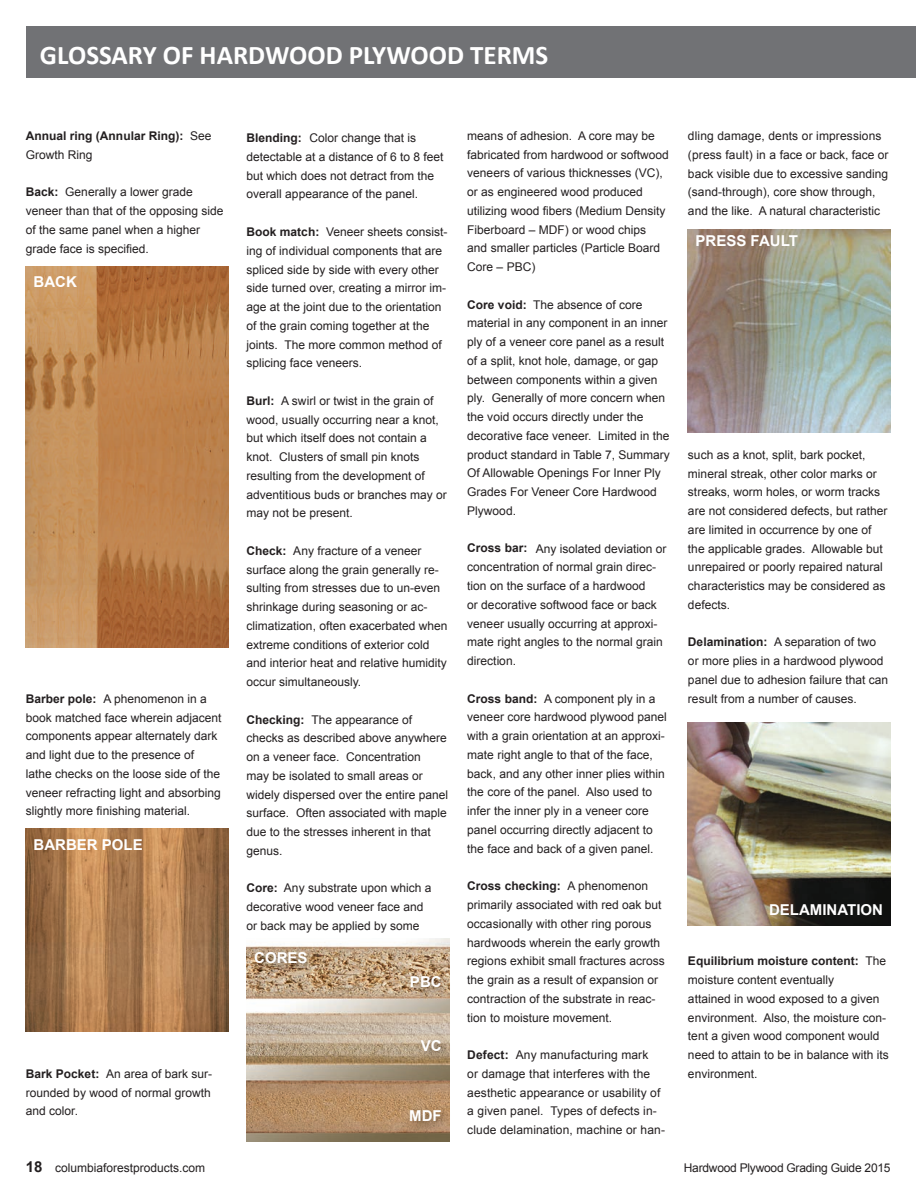
<style>
.page{position:relative;width:916px;height:1187px;background:#fff}
.page>*{position:absolute;margin:0;border:0;box-sizing:border-box;transform-origin:0 0}
.t1{font:639px "Arial";color:rgb(0 0 0/0)}
.t2{font:700 27px "Calibri";color:#fff}
.t3{font:700 15px "Arial";color:#fff}
.t4{font:12px/18.8px "Arial";color:#231f20}
.t5{font:700 12px/18.8px "Arial";color:#231f20}
.t6{font:12px "Arial";letter-spacing:-.02em;color:#231f20}
.s1{font-weight:400}
.s2{font-weight:700}
.s3{font-weight:700;font-size:15px}
</style>
<div class="page">
<img style="left:26px;top:267px;width:202px;height:381px">
<img style="left:687px;top:230px;width:203px;height:202px">
<img style="left:687px;top:722px;width:203px;height:203px">
<img style="left:26px;top:828px;width:202px;height:203px">
<img style="left:246px;top:938px;width:203px;height:203px">
<div style="left:250px;top:947px;width:68px;height:27px;background:#231f20;opacity:.46"></div>
<div style="left:26px;top:27px;width:889px;height:51px;background:#717275"></div>
<div style="left:406px;top:971px;width:45px;height:27px;background:#231f20;opacity:.46"></div>
<div style="left:417px;top:1035px;width:34px;height:26px;background:#231f20;opacity:.46"></div>
<div style="left:405px;top:1105px;width:47px;height:27px;background:#231f20;opacity:.46"></div>
<h2 class="t2" style="left:40px;top:38px;width:509px">GLOSSARY OF HARDWOOD PLYWOOD TERMS</h2>
<p class="t5" style="left:26px;top:127px;width:187px">Annual ring (Annular Ring): <span class="s1">See<br>Growth Ring</span></p>
<p class="t4" style="left:26px;top:183px;width:199px"><span class="s2">Back:</span> Generally a lower grade veneer than that of the opposing side of the same panel when a higher grade face is specified.</p>
<p class="t3" style="left:33px;top:272px;width:45px">BACK</p>
<p class="t4" style="left:26px;top:689px;width:197px"><span class="s2">Barber pole:</span> A phenomenon in a book matched face wherein adjacent components appear alternately dark and light due to the presence of lathe checks on the loose side of the veneer refracting light and absorbing slightly more finishing material.</p>
<p class="t3" style="left:33px;top:835px;width:111px">BARBER POLE</p>
<p class="t4" style="left:26px;top:1064px;width:188px;text-align:justify"><span class="s2">Bark Pocket:</span> An area of bark sur&shy;rounded by wood of normal growth and color.</p>
<p class="t4" style="left:467px;top:126px;width:203px">means of adhesion. A core may be fabricated from hardwood or softwood veneers of various thicknesses (VC), or as engineered wood produced utilizing wood fibers (Medium Density<br>Fiberboard – MDF) or wood chips and smaller particles (Particle Board<br>Core – PBC)</p>
<p class="t4" style="left:467px;top:295px;width:204px"><span class="s2">Core void:</span> The absence of core material in any component in an inner ply of a veneer core panel as a result of a split, knot hole, damage, or gap between components within a given ply. Generally of more concern when the void occurs directly under the decorative face veneer. Limited in the product standard in Table 7, Summary<br>Of Allowable Openings For Inner Ply<br>Grades For Veneer Core Hardwood<br>Plywood.</p>
<p class="t4" style="left:467px;top:539px;width:201px"><span class="s2">Cross bar:</span> Any isolated deviation or concentration of normal grain direc&shy;tion on the surface of a hardwood<br>or decorative softwood face or back veneer usually occurring at approxi&shy;mate right angles to the normal grain direction.</p>
<p class="t4" style="left:467px;top:689px;width:201px"><span class="s2">Cross band:</span> A component ply in a veneer core hardwood plywood panel with a grain orientation at an approxi&shy;mate right angle to that of the face, back, and any other inner plies within the core of the panel. Also used to infer the inner ply in a veneer core panel occurring directly adjacent to the face and back of a given panel.</p>
<p class="t4" style="left:467px;top:876px;width:199px"><span class="s2">Cross checking:</span> A phenomenon primarily associated with red oak but occasionally with other ring porous hardwoods wherein the early growth regions exhibit small fractures across the grain as a result of expansion or contraction of the substrate in reac&shy;tion to moisture movement.</p>
<p class="t4" style="left:467px;top:1045px;width:199px"><span class="s2">Defect:</span> Any manufacturing mark<br>or damage that interferes with the aesthetic appearance or usability of a given panel. Types of defects in&shy;clude delamination, machine or han-</p>
<p class="t4" style="left:246px;top:129px;width:198px"><span class="s2">Blending:</span> Color change that is detectable at a distance of 6 to 8 feet but which does not detract from the overall appearance of the panel.</p>
<p class="t4" style="left:246px;top:222px;width:202px"><span class="s2">Book match:</span> Veneer sheets consist&shy;ing of individual components that are spliced side by side with every other side turned over, creating a mirror im&shy;age at the joint due to the orientation of the grain coming together at the joints. The more common method of splicing face veneers.</p>
<p class="t4" style="left:246px;top:391px;width:202px"><span class="s2">Burl:</span> A swirl or twist in the grain of wood, usually occurring near a knot, but which itself does not contain a knot. Clusters of small pin knots resulting from the development of adventitious buds or branches may or may not be present.</p>
<p class="t4" style="left:246px;top:541px;width:202px"><span class="s2">Check:</span> Any fracture of a veneer surface along the grain generally re&shy;sulting from stresses due to un-even shrinkage during seasoning or ac&shy;climatization, often exacerbated when extreme conditions of exterior cold and interior heat and relative humidity occur simultaneously.</p>
<p class="t4" style="left:246px;top:710px;width:203px"><span class="s2">Checking:</span> The appearance of checks as described above anywhere on a veneer face. Concentration<br>may be isolated to small areas or widely dispersed over the entire panel surface. Often associated with maple due to the stresses inherent in that genus.</p>
<p class="t4" style="left:246px;top:879px;width:186px"><span class="s2">Core:</span> Any substrate upon which a decorative wood veneer face and or back may be applied by some</p>
<h1 class="t1" style="left:369px;top:136px;width:179px">.</h1>
<p class="t3" style="left:254px;top:948px;width:55px">CORES</p>
<p class="t3" style="left:410px;top:971px;width:33px">PBC</p>
<p class="t3" style="left:420px;top:1035px;width:22px">VC</p>
<p class="t3" style="left:409px;top:1105px;width:34px">MDF</p>
<p class="t4" style="left:687px;top:126px;width:202px">dling damage, dents or impressions (press fault) in a face or back, face or back visible due to excessive sanding (sand-through), core show through, and the like. A natural characteristic</p>
<p class="t3" style="left:695px;top:231px;width:104px">PRESS FAULT</p>
<p class="t4" style="left:687px;top:445px;width:201px">such as a knot, split, bark pocket, mineral streak, other color marks or streaks, worm holes, or worm tracks are not considered defects, but rather are limited in occurrence by one of the applicable grades. Allowable but unrepaired or poorly repaired natural characteristics may be considered as defects.</p>
<p class="t4" style="left:687px;top:633px;width:202px"><span class="s2">Delamination:</span> A separation of two or more plies in a hardwood plywood panel due to adhesion failure that can result from a number of causes.</p>
<p class="t3" style="left:768px;top:900px;width:115px">DELAMINATION</p>
<p class="t4" style="left:687px;top:951px;width:202px"><span class="s2">Equilibrium moisture content:</span> The moisture content eventually<br>attained in wood exposed to a given environment. Also, the moisture con&shy;tent a given wood component would need to attain to be in balance with its environment.</p>
<p class="t4" style="left:26px;top:1158px;width:181px"><span class="s3">18</span> columbiaforestproducts.com</p>
<p class="t6" style="left:683px;top:1160px;width:208px">Hardwood Plywood Grading Guide 2015</p>
</div>
